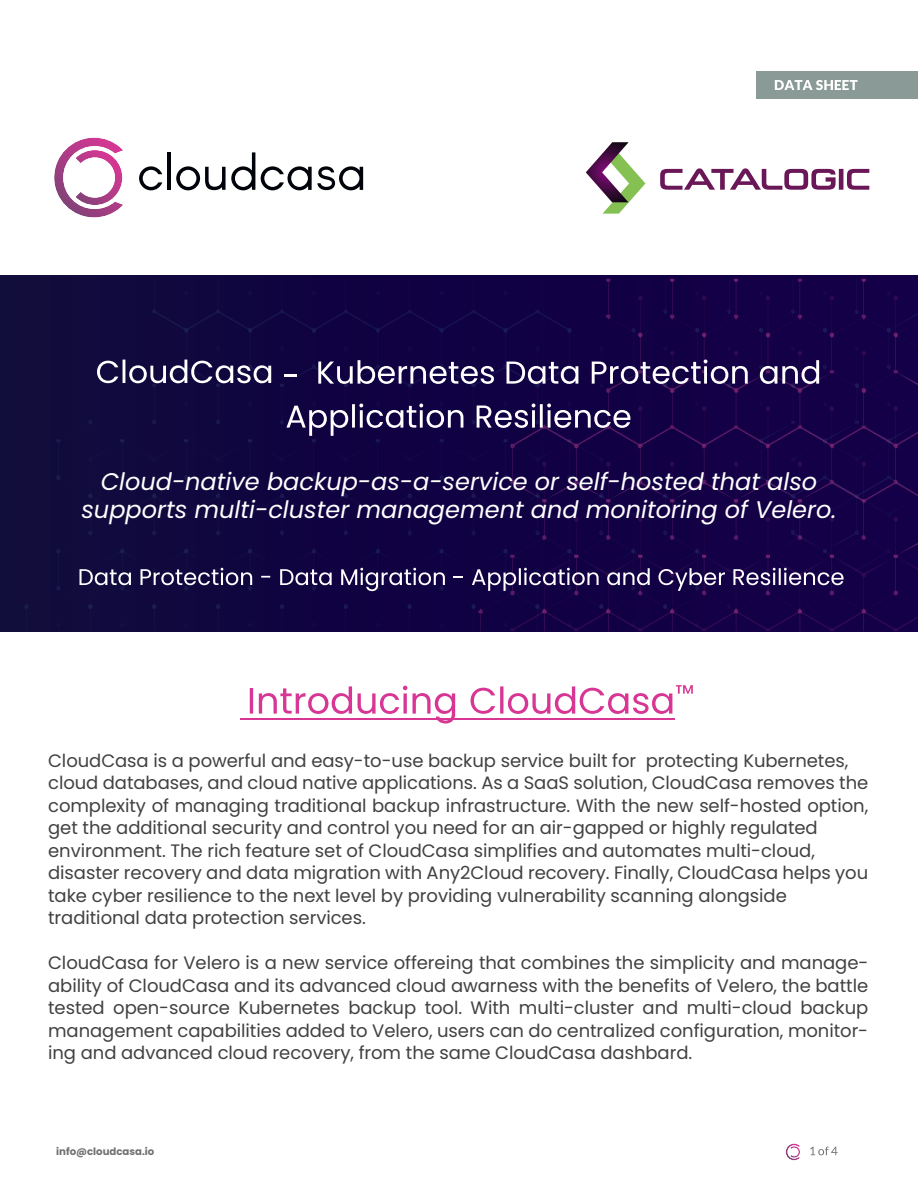
<style>
.page{position:relative;width:918px;height:1188px;background:#fff}
.page>*{position:absolute;margin:0;border:0;box-sizing:border-box;transform-origin:0 0}
.t1{font:italic 24px/28.5px "Poppins";color:#fff;text-align:center}
.t2{font:18px/22.5px "Poppins";letter-spacing:-.005em;color:#424142}
.t3{font:700 10.2px "Poppins";color:#717174}
</style>
<div class="page">
<div style="left:756px;top:71px;width:162px;height:28px;background:#8a9a96"></div>
<svg style="left:775px;top:80px;width:83px;height:10px"></svg>
<svg style="left:810px;top:1147px;width:28px;height:8px"></svg>
<img style="left:0;top:276px;width:918px;height:356px">
<div style="left:24px;top:279px;width:454px;height:352px;background:#10063f"></div>
<svg style="left:478px;top:279px;width:440px;height:352px;background:#140146"></svg>
<svg style="left:97px;top:360px;width:174px;height:23px"></svg>
<svg style="left:284px;top:375px;width:12px;height:2px"></svg>
<svg style="left:318px;top:360px;width:501px;height:24px"></svg>
<svg style="left:286px;top:403px;width:344px;height:33px;background:#44386b"></svg>
<svg style="left:80px;top:568px;width:190px;height:17px;background:#4e4870"></svg>
<svg style="left:280px;top:568px;width:165px;height:23px;background:#453a6c"></svg>
<svg style="left:454px;top:576px;width:9px;height:2px"></svg>
<svg style="left:472px;top:568px;width:372px;height:23px;background:#44366c"></svg>
<svg style="left:250px;top:685px;width:443px;height:39px"></svg>
<svg style="left:786px;top:1144px;width:14px;height:16px"></svg>
<svg style="left:139px;top:166px;width:23px;height:24px"></svg>
<hr style="left:167px;top:152px;width:4px;height:38px;background:#000309">
<svg style="left:176px;top:152px;width:79px;height:38px"></svg>
<svg style="left:261px;top:166px;width:102px;height:24px"></svg>
<svg style="left:54px;top:138px;width:69px;height:79px"></svg>
<svg style="left:660px;top:168px;width:209px;height:22px"></svg>
<svg style="left:603px;top:165px;width:42px;height:49px"></svg>
<img style="left:586px;top:142px;width:43px;height:61px">
<hr style="left:241px;top:718px;width:434px;height:2px;background:#d73694">
<h1 class="t1" style="left:81px;top:469px;width:757px">Cloud-native backup-as-a-service or self-hosted that also supports multi-cluster management and monitoring of Velero.</h1>
<p class="t2" style="left:48px;top:750px;width:822px">CloudCasa is a powerful and easy-to-use backup service built for protecting Kubernetes, cloud databases, and cloud native applications. As a SaaS solution, CloudCasa removes the complexity of managing traditional backup infrastructure. With the new self-hosted option, get the additional security and control you need for an air-gapped or highly regulated environment. The rich feature set of CloudCasa simplifies and automates multi-cloud, disaster recovery and data migration with Any2Cloud recovery. Finally, CloudCasa helps you take cyber resilience to the next level by providing vulnerability scanning alongside traditional data protection services.</p>
<p class="t2" style="left:48px;top:952px;width:822px;text-align:justify">CloudCasa for Velero is a new service offereing that combines the simplicity and manage&shy;ability of CloudCasa and its advanced cloud awarness with the benefits of Velero, the battle tested open-source Kubernetes backup tool. With multi-cluster and multi-cloud backup management capabilities added to Velero, users can do centralized configuration, monitor&shy;ing and advanced cloud recovery, from the same CloudCasa dashbard.</p>
<p class="t3" style="left:56px;top:1147px;width:100px">info@cloudcasa.io</p>
</div>
